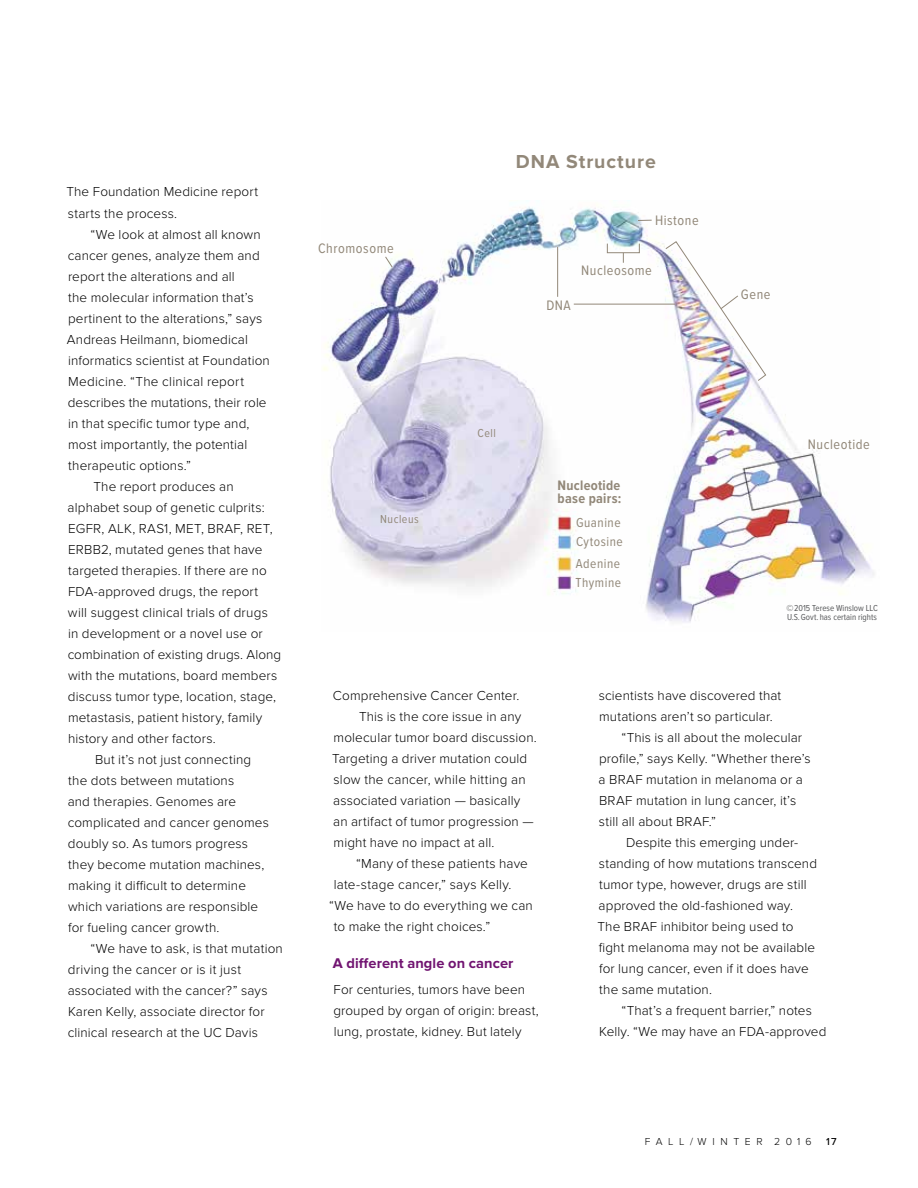
<style>
.page{position:relative;width:918px;height:1188px;background:#fff}
.page>*{position:absolute;margin:0;border:0;box-sizing:border-box;transform-origin:0 0}
.t1{font:700 19.5px "Proxima Nova";letter-spacing:.05em;color:#928879}
.t2{font:700 14.7px "Proxima Nova";letter-spacing:.005em;color:#711471}
.t3{font:14.25px "Proxima Nova Cond";letter-spacing:.04em;color:#928879}
.t4{font:700 14.25px/13.5px "Proxima Nova Cond";letter-spacing:.02em;color:#928879}
.t5{font:300 13.5px/21px "Proxima Nova";letter-spacing:.01em;color:#000}
.t6{font:13.5px/18.8px "Proxima Nova Cond";letter-spacing:.04em;color:#928879}
.t7{font:12px "Proxima Nova Cond";letter-spacing:.04em;color:#928879}
.t8{font:300 10.5px "Proxima Nova";letter-spacing:.535em;color:#000}
.t9{font:500 10.5px "Proxima Nova";color:#000}
.t10{font:9px/9px "Proxima Nova Cond";color:#58595b}
</style>
<div class="page">
<img style="left:322px;top:207px;width:552px;height:416px">
<img style="left:665px;top:241px;width:102px;height:141px">
<hr style="left:557px;top:247px;width:1px;height:50px;background:#928879">
<hr style="left:574px;top:304px;width:101px;height:1px;background:#928879">
<svg style="left:385px;top:256px;width:8px;height:12px"></svg>
<svg style="left:638px;top:220px;width:14px;height:1px"></svg>
<div style="left:607px;top:243px;width:33px;height:10px;border:1px solid #928879"></div>
<p class="t5" style="left:66px;top:182px;width:193px">The Foundation Medicine report starts the process.</p>
<p class="t5" style="left:90px;top:224px;width:172px">“We look at almost all known</p>
<p class="t5" style="left:68px;top:245px;width:194px">cancer genes, analyze them and</p>
<p class="t5" style="left:68px;top:266px;width:168px">report the alterations and all</p>
<p class="t5" style="left:68px;top:287px;width:187px">the molecular information that’s</p>
<p class="t5" style="left:68px;top:308px;width:196px">pertinent to the alterations,” says</p>
<p class="t5" style="left:67px;top:329px;width:183px">Andreas Heilmann, biomedical</p>
<p class="t5" style="left:68px;top:350px;width:203px">informatics scientist at Foundation</p>
<p class="t5" style="left:68px;top:371px;width:178px">Medicine. “The clinical report</p>
<p class="t5" style="left:68px;top:392px;width:200px">describes the mutations, their role</p>
<p class="t5" style="left:68px;top:413px;width:183px">in that specific tumor type and,</p>
<p class="t5" style="left:68px;top:434px;width:181px">most importantly, the potential</p>
<p class="t5" style="left:68px;top:455px;width:124px">therapeutic options.”</p>
<p class="t5" style="left:93px;top:476px;width:142px">The report produces an</p>
<p class="t5" style="left:68px;top:497px;width:198px">alphabet soup of genetic culprits:</p>
<p class="t5" style="left:68px;top:518px;width:206px">EGFR, ALK, RAS1, MET, BRAF, RET,</p>
<p class="t5" style="left:68px;top:539px;width:196px">ERBB2, mutated genes that have</p>
<p class="t5" style="left:68px;top:560px;width:200px">targeted therapies. If there are no</p>
<p class="t5" style="left:68px;top:581px;width:192px">FDA-approved drugs, the report</p>
<p class="t5" style="left:68px;top:602px;width:201px">will suggest clinical trials of drugs</p>
<p class="t5" style="left:68px;top:623px;width:196px">in development or a novel use or</p>
<p class="t5" style="left:68px;top:644px;width:215px">combination of existing drugs. Along</p>
<p class="t5" style="left:68px;top:665px;width:211px">with the mutations, board members</p>
<p class="t5" style="left:68px;top:686px;width:210px">discuss tumor type, location, stage,</p>
<p class="t5" style="left:68px;top:707px;width:196px">metastasis, patient history, family</p>
<p class="t5" style="left:68px;top:728px;width:149px">history and other factors.</p>
<p class="t5" style="left:95px;top:749px;width:158px">But it’s not just connecting</p>
<p class="t5" style="left:68px;top:770px;width:168px">the dots between mutations</p>
<p class="t5" style="left:68px;top:791px;width:170px">and therapies. Genomes are</p>
<p class="t5" style="left:68px;top:812px;width:203px">complicated and cancer genomes</p>
<p class="t5" style="left:68px;top:833px;width:182px">doubly so. As tumors progress</p>
<p class="t5" style="left:68px;top:854px;width:198px">they become mutation machines,</p>
<p class="t5" style="left:68px;top:875px;width:179px">making it difficult to determine</p>
<p class="t5" style="left:68px;top:896px;width:192px">which variations are responsible</p>
<p class="t5" style="left:68px;top:917px;width:153px">for fueling cancer growth.</p>
<p class="t5" style="left:91px;top:938px;width:194px">“We have to ask, is that mutation</p>
<p class="t5" style="left:68px;top:959px;width:175px">driving the cancer or is it just</p>
<p class="t5" style="left:68px;top:980px;width:201px">associated with the cancer?” says</p>
<p class="t5" style="left:68px;top:1001px;width:198px">Karen Kelly, associate director for</p>
<p class="t5" style="left:68px;top:1022px;width:192px">clinical research at the UC Davis</p>
<h1 class="t1" style="left:516px;top:150px;width:142px">DNA Structure</h1>
<p class="t3" style="left:318px;top:239px;width:77px">Chromosome</p>
<p class="t3" style="left:655px;top:211px;width:45px">Histone</p>
<p class="t3" style="left:546px;top:297px;width:26px">DNA</p>
<p class="t3" style="left:581px;top:262px;width:72px">Nucleosome</p>
<p class="t3" style="left:741px;top:286px;width:31px">Gene</p>
<p class="t7" style="left:380px;top:512px;width:40px">Nucleus</p>
<p class="t7" style="left:478px;top:425px;width:20px">Cell</p>
<p class="t4" style="left:558px;top:479px;width:65px">Nucleotide base pairs:</p>
<p class="t6" style="left:576px;top:514px;width:48px">Guanine<br>Cytosine</p>
<p class="t6" style="left:576px;top:554px;width:47px;line-height:19.2px">Adenine<br>Thymine</p>
<p class="t3" style="left:808px;top:436px;width:64px">Nucleotide</p>
<p class="t10" style="left:786px;top:604px;width:93px">©2015 Terese Winslow LLC<br>U.S. Govt. has certain rights</p>
<p class="t5" style="left:333px;top:686px;width:188px">Comprehensive Cancer Center.</p>
<p class="t5" style="left:359px;top:707px;width:164px">This is the core issue in any</p>
<p class="t5" style="left:334px;top:728px;width:205px">molecular tumor board discussion.</p>
<p class="t5" style="left:332px;top:749px;width:197px">Targeting a driver mutation could</p>
<p class="t5" style="left:333px;top:770px;width:194px">slow the cancer, while hitting an</p>
<p class="t5" style="left:333px;top:791px;width:189px">associated variation — basically</p>
<p class="t5" style="left:333px;top:812px;width:202px">an artifact of tumor progression —</p>
<p class="t5" style="left:334px;top:833px;width:162px">might have no impact at all.</p>
<p class="t5" style="left:356px;top:854px;width:173px">“Many of these patients have</p>
<p class="t5" style="left:334px;top:875px;width:179px">late-stage cancer,” says Kelly.</p>
<p class="t5" style="left:329px;top:896px;width:205px">“We have to do everything we can</p>
<p class="t5" style="left:334px;top:917px;width:158px">to make the right choices.”</p>
<p class="t2" style="left:333px;top:955px;width:182px">A different angle on cancer</p>
<p class="t5" style="left:333px;top:979px;width:207px">For centuries, tumors have been grouped by organ of origin: breast, lung, prostate, kidney. But lately</p>
<p class="t5" style="left:599px;top:686px;width:184px">scientists have discovered that</p>
<p class="t5" style="left:599px;top:707px;width:175px">mutations aren’t so particular.</p>
<p class="t5" style="left:621px;top:728px;width:182px">“This is all about the molecular</p>
<p class="t5" style="left:599px;top:749px;width:213px">profile,” says Kelly. “Whether there’s</p>
<p class="t5" style="left:599px;top:770px;width:206px">a BRAF mutation in melanoma or a</p>
<p class="t5" style="left:599px;top:791px;width:199px">BRAF mutation in lung cancer, it’s</p>
<p class="t5" style="left:599px;top:812px;width:119px">still all about BRAF.”</p>
<p class="t5" style="left:626px;top:833px;width:174px">Despite this emerging under-</p>
<p class="t5" style="left:599px;top:854px;width:220px">standing of how mutations transcend</p>
<p class="t5" style="left:599px;top:875px;width:209px">tumor type, however, drugs are still</p>
<p class="t5" style="left:599px;top:896px;width:196px">approved the old-fashioned way.</p>
<p class="t5" style="left:597px;top:917px;width:197px">The BRAF inhibitor being used to</p>
<p class="t5" style="left:599px;top:938px;width:218px">fight melanoma may not be available</p>
<p class="t5" style="left:599px;top:959px;width:211px">for lung cancer, even if it does have</p>
<p class="t5" style="left:599px;top:980px;width:114px">the same mutation.</p>
<p class="t5" style="left:621px;top:1001px;width:192px">“That’s a frequent barrier,” notes</p>
<p class="t5" style="left:599px;top:1022px;width:229px">Kelly. “We may have an FDA-approved</p>
<p class="t8" style="left:645px;top:1136px;width:168px">FALL/WINTER 2016</p>
<p class="t9" style="left:826px;top:1136px;width:12px">17</p>
</div>
